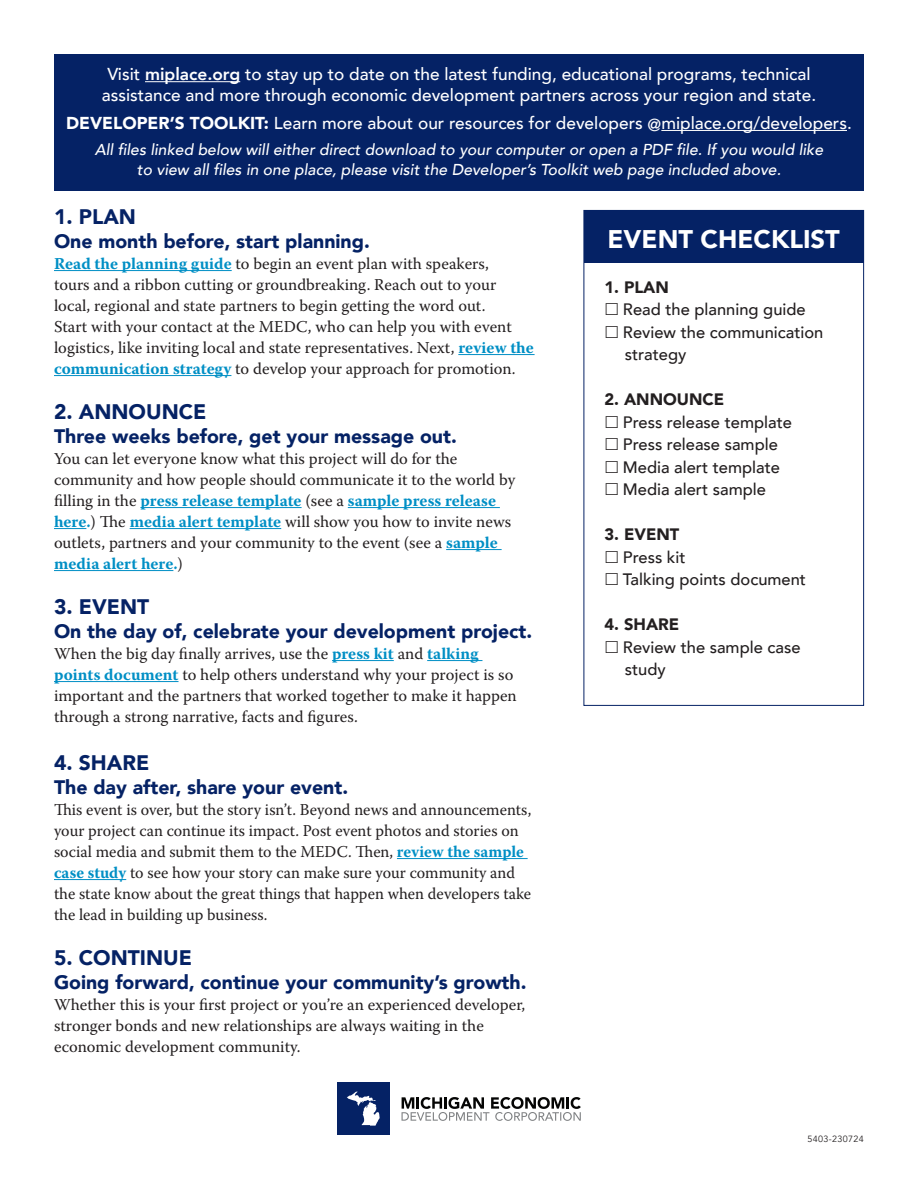
<style>
.page{position:relative;width:918px;height:1188px;background:#fff}
.page>*{position:absolute;margin:0;border:0;box-sizing:border-box;transform-origin:0 0}
.t1{font:900 25.5px "Avenir";color:#fff}
.t2{font:900 21px "Avenir";color:#052265}
.t3{font:900 19.5px "Avenir";color:#052265}
.t4{font:500 17.25px/21px "Avenir";color:#fff;text-align:center}
.t5{font:16.5px/21px "Warnock Pro";color:#231f20}
.t6{font:500 16.5px/22.5px "Avenir";color:#231f20}
.t7{font:900 16.5px "Avenir";color:#231f20}
.t8{font:italic 500 15.75px/19.5px "Avenir";color:#fff;text-align:center}
.t9{font:9px "Avenir";letter-spacing:.04em;color:#231f20}
.s1{font-weight:800}
.s2{font-weight:900}
.s3{font-weight:700;color:#008fc5}
</style>
<div class="page">
<div style="left:584px;top:210px;width:280px;height:52px;background:#052265"></div>
<div style="left:337px;top:1083px;width:52px;height:52px;background:#052265"></div>
<svg style="left:347px;top:1092px;width:33px;height:34px"></svg>
<svg style="left:402px;top:1097px;width:179px;height:24px"></svg>
<div style="left:54px;top:54px;width:810px;height:136px;background:#052265"></div>
<hr style="left:145px;top:81px;width:95px;height:1px;background:#fff">
<hr style="left:661px;top:130px;width:186px;height:1px;background:#fff">
<hr style="left:54px;top:270px;width:178px;height:1px;background:#008fc5">
<hr style="left:458px;top:354px;width:77px;height:1px;background:#008fc5">
<hr style="left:54px;top:375px;width:177px;height:1px;background:#008fc5">
<hr style="left:140px;top:507px;width:162px;height:1px;background:#008fc5">
<hr style="left:348px;top:507px;width:152px;height:1px;background:#008fc5">
<hr style="left:54px;top:528px;width:32px;height:1px;background:#008fc5">
<hr style="left:130px;top:528px;width:151px;height:1px;background:#008fc5">
<hr style="left:446px;top:549px;width:56px;height:1px;background:#008fc5">
<hr style="left:54px;top:570px;width:119px;height:1px;background:#008fc5">
<hr style="left:332px;top:660px;width:62px;height:1px;background:#008fc5">
<hr style="left:427px;top:660px;width:55px;height:1px;background:#008fc5">
<hr style="left:54px;top:681px;width:125px;height:1px;background:#008fc5">
<hr style="left:397px;top:858px;width:131px;height:1px;background:#008fc5">
<hr style="left:54px;top:879px;width:72px;height:1px;background:#008fc5">
<div style="left:584px;top:210px;width:280px;height:496px;border:1px solid #052265"></div>
<p class="t4" style="left:102px;top:63px;width:716px">Visit <span class="s1">miplace.org</span> to stay up to date on the latest funding, educational programs, technical assistance and more through economic development partners across your region and state.</p>
<p class="t4" style="left:66px;top:112px;width:787px"><span class="s2">DEVELOPER’S TOOLKIT:</span> Learn more about our resources for developers @miplace.org/developers.</p>
<p class="t8" style="left:95px;top:140px;width:730px">All files linked below will either direct download to your computer or open a PDF file. If you would like to view all files in one place, please visit the Developer’s Toolkit web page included above.</p>
<p class="t2" style="left:54px;top:198px;width:84px">1. PLAN</p>
<p class="t3" style="left:54px;top:224px;width:317px">One month before, start planning.</p>
<p class="t5" style="left:54px;top:252px;width:481px"><span class="s3">Read the planning guide</span> to begin an event plan with speakers,<br>tours and a ribbon cutting or groundbreaking. Reach out to your local, regional and state partners to begin getting the word out.<br>Start with your contact at the MEDC, who can help you with event logistics, like inviting local and state representatives. Next, <span class="s3">review the communication strategy</span> to develop your approach for promotion.</p>
<p class="t2" style="left:54px;top:393px;width:154px">2. ANNOUNCE</p>
<p class="t3" style="left:54px;top:419px;width:404px">Three weeks before, get your message out.</p>
<p class="t5" style="left:54px;top:447px;width:463px">You can let everyone know what this project will do for the community and how people should communicate it to the world by filling in the <span class="s3">press release template</span> (see a <span class="s3">sample press release here.</span>) The <span class="s3">media alert template</span> will show you how to invite news outlets, partners and your community to the event (see a <span class="s3">sample media alert here.</span>)</p>
<p class="t2" style="left:54px;top:588px;width:97px">3. EVENT</p>
<p class="t3" style="left:54px;top:614px;width:480px">On the day of, celebrate your development project.</p>
<p class="t5" style="left:54px;top:642px;width:464px">When the big day finally arrives, use the <span class="s3">press kit</span> and <span class="s3">talking points document</span> to help others understand why your project is so important and the partners that worked together to make it happen through a strong narrative, facts and figures.</p>
<p class="t2" style="left:54px;top:744px;width:97px">4. SHARE</p>
<p class="t3" style="left:54px;top:770px;width:296px">The day after, share your event.</p>
<p class="t5" style="left:54px;top:798px;width:479px">This event is over, but the story isn’t. Beyond news and announcements, your project can continue its impact. Post event photos and stories on social media and submit them to the MEDC. Then, <span class="s3">review the sample case study</span> to see how your story can make sure your community and the state know about the great things that happen when developers take the lead in building up business.</p>
<p class="t2" style="left:54px;top:939px;width:140px">5. CONTINUE</p>
<p class="t3" style="left:54px;top:965px;width:474px">Going forward, continue your community’s growth.</p>
<p class="t5" style="left:54px;top:993px;width:473px">Whether this is your first project or you’re an experienced developer, stronger bonds and new relationships are always waiting in the economic development community.</p>
<h1 class="t1" style="left:608px;top:217px;width:234px">EVENT CHECKLIST</h1>
<p class="t7" style="left:605px;top:273px;width:66px">1. PLAN</p>
<p class="t6" style="left:623px;top:297px;width:202px">Read the planning guide<br>Review the communication strategy</p>
<p class="t7" style="left:605px;top:385px;width:121px">2. ANNOUNCE</p>
<p class="t6" style="left:623px;top:410px;width:170px">Press release template<br>Press release sample<br>Media alert template<br>Media alert sample</p>
<p class="t7" style="left:605px;top:520px;width:76px">3. EVENT</p>
<p class="t6" style="left:623px;top:545px;width:185px">Press kit<br>Talking points document</p>
<p class="t7" style="left:605px;top:610px;width:76px">4. SHARE</p>
<p class="t6" style="left:623px;top:635px;width:179px">Review the sample case study</p>
<p class="t9" style="left:807px;top:1133px;width:58px">5403-230724</p>
</div>
